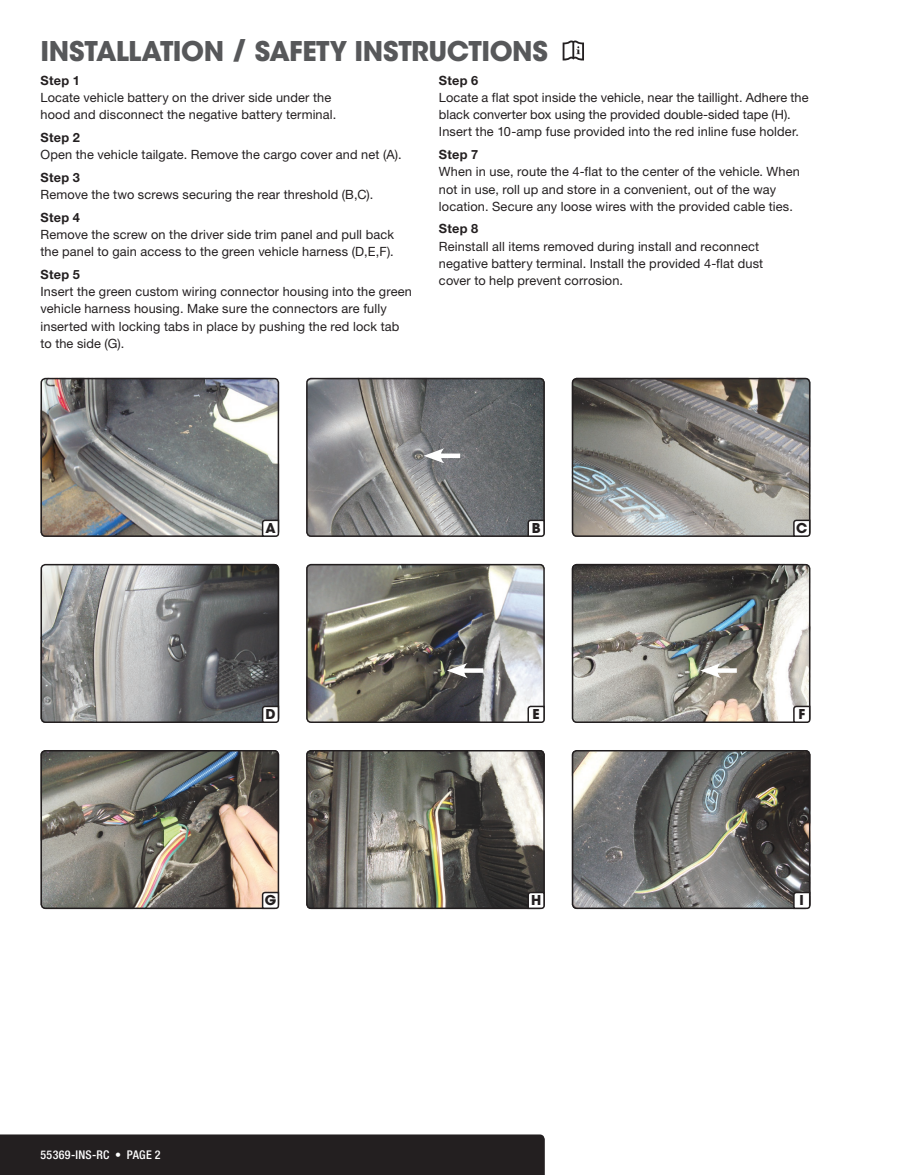
<style>
.page{position:relative;width:905px;height:1175px;background:#fff}
.page>*{position:absolute;margin:0;border:0;box-sizing:border-box;transform-origin:0 0}
.t1{font:700 27px "ITC Avant Garde Std";letter-spacing:-.015em;color:#57585a}
.t2{font:700 13.5px "ITC Avant Garde Std";color:#231f20}
.t3{font:12.75px/17.2px "Helvetica Neue LT Std";letter-spacing:.01em;color:#231f20}
.t4{font:700 12.75px "Helvetica Neue LT Std";letter-spacing:.02em;color:#231f20}
.t5{font:500 condensed 12px "Helvetica Neue LT Std";letter-spacing:.02em;color:#fff}
</style>
<div class="page">
<svg style="left:562px;top:41px;width:22px;height:19px"></svg>
<img style="left:43px;top:378px;width:236px;height:156px">
<div style="left:40px;top:378px;width:239px;height:159px;border:2px solid #231f20;border-radius:4px"></div>
<img style="left:309px;top:378px;width:235px;height:156px">
<div style="left:306px;top:378px;width:238px;height:159px;border:2px solid #231f20;border-radius:4px"></div>
<img style="left:574px;top:378px;width:236px;height:156px">
<div style="left:571px;top:378px;width:239px;height:159px;border:2px solid #231f20;border-radius:4px"></div>
<img style="left:43px;top:564px;width:236px;height:156px">
<div style="left:40px;top:564px;width:239px;height:159px;border:2px solid #231f20;border-radius:4px"></div>
<img style="left:309px;top:564px;width:235px;height:156px">
<div style="left:306px;top:564px;width:238px;height:159px;border:2px solid #231f20;border-radius:4px"></div>
<img style="left:574px;top:564px;width:236px;height:156px">
<div style="left:571px;top:564px;width:239px;height:159px;border:2px solid #231f20;border-radius:4px"></div>
<img style="left:43px;top:753px;width:233px;height:153px">
<div style="left:40px;top:750px;width:239px;height:159px;border:2px solid #231f20;border-radius:4px"></div>
<img style="left:309px;top:750px;width:235px;height:156px">
<div style="left:306px;top:750px;width:238px;height:159px;border:2px solid #231f20;border-radius:4px"></div>
<img style="left:574px;top:750px;width:236px;height:156px">
<div style="left:571px;top:750px;width:239px;height:159px;border:2px solid #231f20;border-radius:4px"></div>
<svg style="left:261px;top:519px;width:19px;height:18px"></svg>
<svg style="left:526px;top:519px;width:19px;height:18px"></svg>
<svg style="left:526px;top:891px;width:19px;height:18px"></svg>
<svg style="left:792px;top:519px;width:19px;height:18px"></svg>
<svg style="left:261px;top:705px;width:19px;height:18px"></svg>
<svg style="left:261px;top:891px;width:19px;height:18px"></svg>
<svg style="left:792px;top:891px;width:19px;height:18px"></svg>
<svg style="left:526px;top:705px;width:19px;height:18px"></svg>
<svg style="left:792px;top:705px;width:19px;height:18px"></svg>
<div style="left:436px;top:453px;width:24px;height:5px;background:#fff"></div>
<svg style="left:423px;top:448px;width:21px;height:15px"></svg>
<div style="left:459px;top:668px;width:24px;height:5px;background:#fff"></div>
<svg style="left:447px;top:663px;width:20px;height:15px"></svg>
<div style="left:712px;top:668px;width:24px;height:5px;background:#fff"></div>
<svg style="left:700px;top:663px;width:21px;height:15px"></svg>
<div style="left:0;top:1134px;width:544px;height:40px;background:#231f20"></div>
<h1 class="t1" style="left:40px;top:33px;width:509px">INSTALLATION / SAFETY INSTRUCTIONS</h1>
<p class="t4" style="left:40px;top:72px;width:41px">Step 1</p>
<p class="t3" style="left:40px;top:89px;width:297px">Locate vehicle battery on the driver side under the hood and disconnect the negative battery terminal.</p>
<p class="t4" style="left:40px;top:129px;width:41px">Step 2</p>
<p class="t3" style="left:40px;top:146px;width:362px">Open the vehicle tailgate. Remove the cargo cover and net (A).</p>
<p class="t4" style="left:40px;top:169px;width:41px">Step 3</p>
<p class="t3" style="left:40px;top:186px;width:334px">Remove the two screws securing the rear threshold (B,C).</p>
<p class="t4" style="left:40px;top:209px;width:41px">Step 4</p>
<p class="t3" style="left:40px;top:225px;width:355px">Remove the screw on the driver side trim panel and pull back the panel to gain access to the green vehicle harness (D,E,F).</p>
<p class="t4" style="left:40px;top:266px;width:41px">Step 5</p>
<p class="t3" style="left:40px;top:283px;width:373px">Insert the green custom wiring connector housing into the green vehicle harness housing. Make sure the connectors are fully inserted with locking tabs in place by pushing the red lock tab to the side (G).</p>
<p class="t4" style="left:439px;top:72px;width:41px">Step 6</p>
<p class="t3" style="left:439px;top:88px;width:371px">Locate a flat spot inside the vehicle, near the taillight. Adhere the black converter box using the provided double-sided tape (H).<br>Insert the 10-amp fuse provided into the red inline fuse holder.</p>
<p class="t4" style="left:439px;top:147px;width:41px">Step 7</p>
<p class="t3" style="left:439px;top:163px;width:362px">When in use, route the 4-flat to the center of the vehicle. When not in use, roll up and store in a convenient, out of the way location. Secure any loose wires with the provided cable ties.</p>
<p class="t4" style="left:439px;top:221px;width:41px">Step 8</p>
<p class="t3" style="left:439px;top:237px;width:326px">Reinstall all items removed during install and reconnect negative battery terminal. Install the provided 4-flat dust cover to help prevent corrosion.</p>
<p class="t2" style="left:265px;top:519px;width:12px">A</p>
<p class="t2" style="left:531px;top:519px;width:10px">B</p>
<p class="t2" style="left:796px;top:519px;width:13px">C</p>
<p class="t2" style="left:265px;top:705px;width:12px">D</p>
<p class="t2" style="left:532px;top:705px;width:9px">E</p>
<p class="t2" style="left:798px;top:705px;width:8px">F</p>
<p class="t5" style="left:40px;top:1147px;width:121px">55369-INS-RC • PAGE 2</p>
<p class="t2" style="left:265px;top:891px;width:13px">G</p>
<p class="t2" style="left:799px;top:891px;width:6px">I</p>
<p class="t2" style="left:531px;top:891px;width:12px">H</p>
</div>
